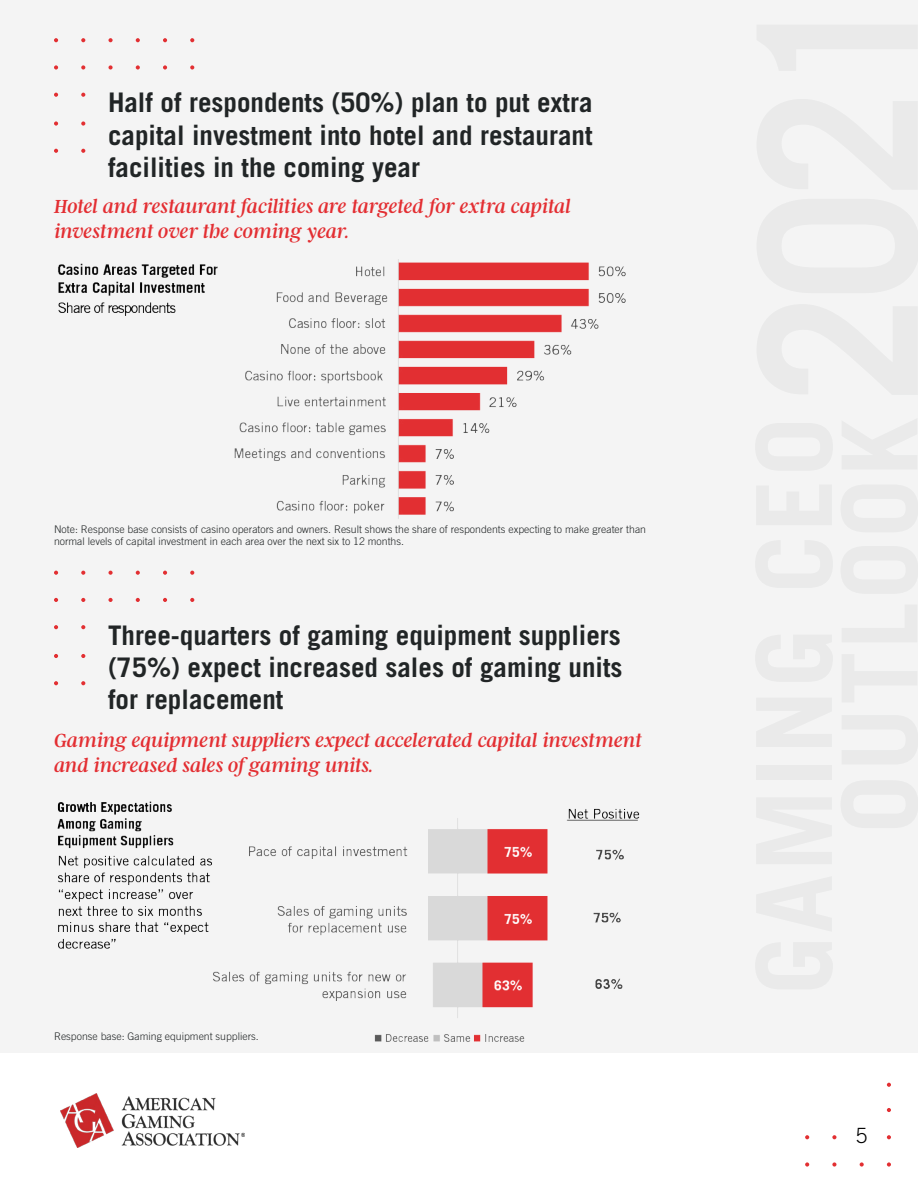
<style>
.page{position:relative;width:918px;height:1188px;background:#fff}
.page>*{position:absolute;margin:0;border:0;box-sizing:border-box;transform-origin:0 0}
.t1{font:700 27px/32.4px "Trade Gothic";color:#212526;text-align:justify}
.t2{font:italic 21px/25.2px "Argent CF";letter-spacing:-.015em;color:#e32e32}
.t3{font:300 21px "Trade Gothic";color:#000}
.t4{font:300 10.5px/12.6px "Trade Gothic";color:#212526}
</style>
<div class="page">
<div style="left:0;top:0;width:918px;height:1053px;background:#f4f4f4"></div>
<svg style="left:887px;top:1083px;width:4px;height:4px"></svg>
<svg style="left:805px;top:1135px;width:4px;height:4px"></svg>
<svg style="left:805px;top:1162px;width:4px;height:5px"></svg>
<svg style="left:832px;top:1135px;width:5px;height:4px"></svg>
<svg style="left:887px;top:1108px;width:4px;height:4px"></svg>
<svg style="left:887px;top:1135px;width:4px;height:4px"></svg>
<svg style="left:860px;top:1162px;width:4px;height:5px"></svg>
<svg style="left:887px;top:1162px;width:4px;height:5px"></svg>
<svg style="left:832px;top:1162px;width:5px;height:5px"></svg>
<img style="left:61px;top:1094px;width:183px;height:54px">
<svg style="left:54px;top:38px;width:4px;height:4px"></svg>
<svg style="left:81px;top:38px;width:4px;height:4px"></svg>
<svg style="left:54px;top:65px;width:4px;height:5px"></svg>
<svg style="left:81px;top:65px;width:4px;height:5px"></svg>
<svg style="left:54px;top:93px;width:4px;height:4px"></svg>
<svg style="left:81px;top:93px;width:4px;height:4px"></svg>
<svg style="left:108px;top:38px;width:5px;height:4px"></svg>
<svg style="left:108px;top:65px;width:5px;height:5px"></svg>
<svg style="left:136px;top:38px;width:4px;height:4px"></svg>
<svg style="left:163px;top:38px;width:4px;height:4px"></svg>
<svg style="left:190px;top:38px;width:4px;height:4px"></svg>
<svg style="left:136px;top:65px;width:4px;height:5px"></svg>
<svg style="left:163px;top:65px;width:4px;height:5px"></svg>
<svg style="left:190px;top:65px;width:4px;height:5px"></svg>
<svg style="left:81px;top:121px;width:4px;height:5px"></svg>
<svg style="left:81px;top:149px;width:4px;height:4px"></svg>
<svg style="left:54px;top:121px;width:4px;height:5px"></svg>
<svg style="left:54px;top:149px;width:4px;height:4px"></svg>
<img style="left:58px;top:260px;width:568px;height:259px">
<svg style="left:54px;top:571px;width:4px;height:4px"></svg>
<svg style="left:81px;top:571px;width:4px;height:4px"></svg>
<svg style="left:54px;top:598px;width:4px;height:4px"></svg>
<svg style="left:81px;top:598px;width:4px;height:4px"></svg>
<svg style="left:54px;top:625px;width:4px;height:4px"></svg>
<svg style="left:81px;top:625px;width:4px;height:4px"></svg>
<svg style="left:108px;top:571px;width:5px;height:4px"></svg>
<svg style="left:108px;top:598px;width:5px;height:4px"></svg>
<svg style="left:136px;top:571px;width:4px;height:4px"></svg>
<svg style="left:163px;top:571px;width:4px;height:4px"></svg>
<svg style="left:190px;top:571px;width:4px;height:4px"></svg>
<svg style="left:136px;top:598px;width:4px;height:4px"></svg>
<svg style="left:163px;top:598px;width:4px;height:4px"></svg>
<svg style="left:190px;top:598px;width:4px;height:4px"></svg>
<svg style="left:81px;top:654px;width:4px;height:4px"></svg>
<svg style="left:81px;top:681px;width:4px;height:4px"></svg>
<svg style="left:54px;top:654px;width:4px;height:4px"></svg>
<svg style="left:54px;top:681px;width:4px;height:4px"></svg>
<img style="left:57px;top:801px;width:583px;height:241px">
<h1 class="t1" style="left:108px;top:86px;width:486px">Half of respondents (50%) plan to put extra capital investment into hotel and restaurant facilities in the coming year</h1>
<h2 class="t2" style="left:54px;top:195px;width:519px">Hotel and restaurant facilities are targeted for extra capital investment over the coming year.</h2>
<p class="t4" style="left:54px;top:523px;width:594px">Note: Response base consists of casino operators and owners. Result shows the share of respondents expecting to make greater than normal levels of capital investment in each area over the next six to 12 months.</p>
<h1 class="t1" style="left:108px;top:618px;width:516px">Three-quarters of gaming equipment suppliers (75%) expect increased sales of gaming units for replacement</h1>
<h2 class="t2" style="left:54px;top:729px;width:589px">Gaming equipment suppliers expect accelerated capital investment and increased sales of gaming units.</h2>
<p class="t4" style="left:54px;top:1030px;width:206px">Response base: Gaming equipment suppliers.</p>
<h2 class="t3" style="left:856px;top:1123px;width:13px">5</h2>
</div>
